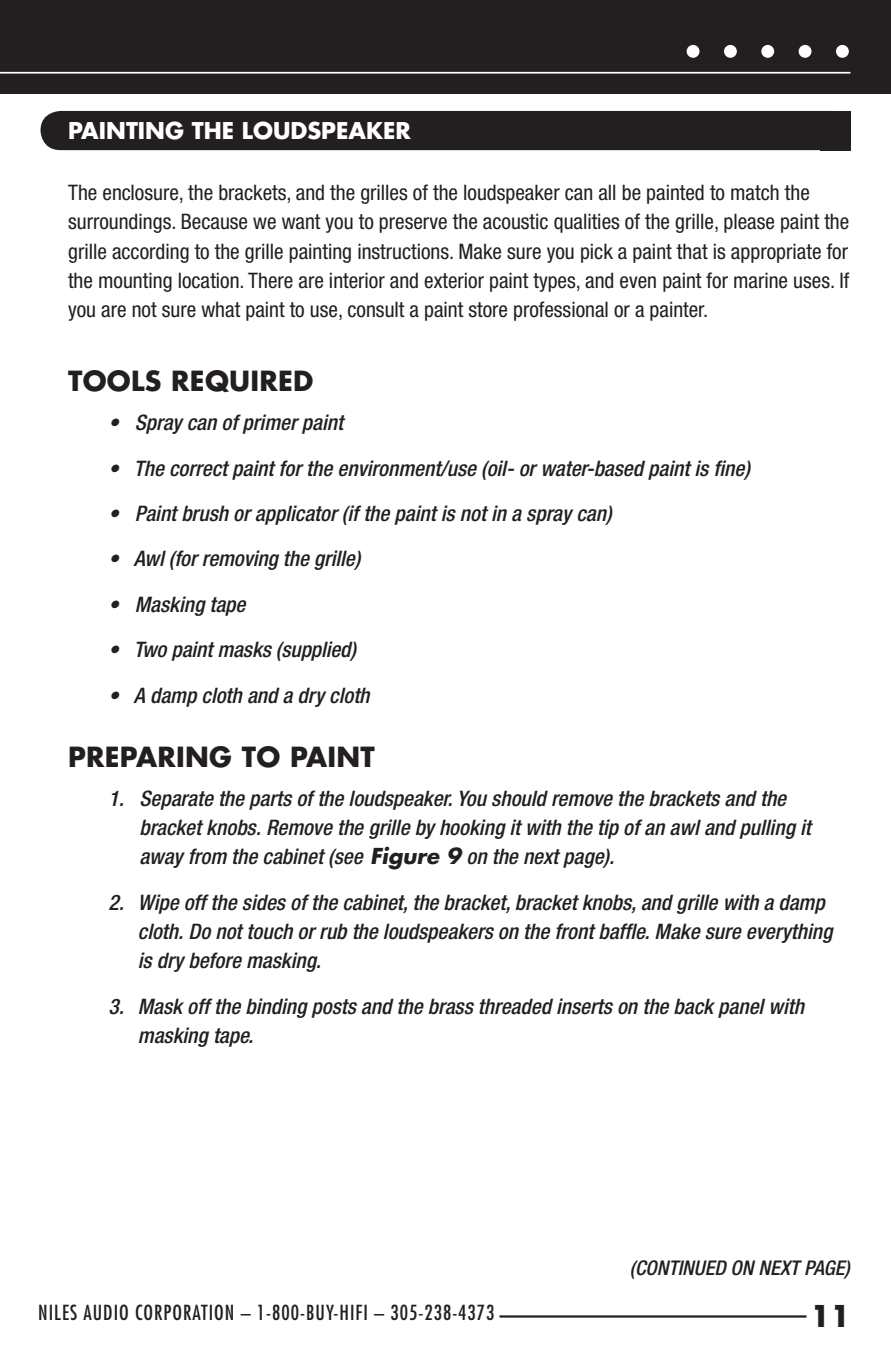
<style>
.page{position:relative;width:891px;height:1357px;background:#fff}
.page>*{position:absolute;margin:0;border:0;box-sizing:border-box;transform-origin:0 0}
.t1{font:700 29.25px "Futura Std";color:#231f20}
.t2{font:700 27px "Futura Std";letter-spacing:.01em;color:#231f20}
.t3{font:700 22.5px "Futura Std";color:#fff}
.t4{font:italic 500 condensed 21.38px/29.2px "Helvetica Neue LT Std";color:#231f20}
.t5{font:condensed 21.38px/29.2px "Helvetica Neue LT Std";color:#231f20}
.t6{font:condensed 20.25px "Futura Std";letter-spacing:.05em;color:#231f20}
.t7{font:italic 500 condensed 20.25px "Helvetica Neue LT Std";color:#231f20}
.s1{font-family:"Futura Std";font-weight:700;font-stretch:normal}
</style>
<div class="page">
<div style="left:0;top:0;width:891px;height:94px;background:#231f20"></div>
<hr style="left:500px;top:1315px;width:307px;height:2px;background:#231f20">
<div style="left:687px;top:45px;width:13px;height:13px;background:#fff;border-radius:50%"></div>
<div style="left:724px;top:45px;width:13px;height:13px;background:#fff;border-radius:50%"></div>
<div style="left:761px;top:45px;width:13px;height:13px;background:#fff;border-radius:50%"></div>
<div style="left:799px;top:45px;width:13px;height:13px;background:#fff;border-radius:50%"></div>
<div style="left:836px;top:45px;width:13px;height:13px;background:#fff;border-radius:50%"></div>
<hr style="left:0;top:72px;width:850px;height:2px;background:#fff">
<div style="left:40px;top:111px;width:810px;height:39px;background:#231f20;border-radius:20px"></div>
<div style="left:820px;top:111px;width:30px;height:39px;background:#231f20"></div>
<p class="t3" style="left:68px;top:116px;width:29px">PAINTING</p>
<p class="t3" style="left:192px;top:116px;width:132px">THE LOU DSPEA</p>
<p class="t3" style="left:366px;top:116px;width:32px">KER</p>
<p class="t5" style="left:68px;top:178px;width:783px">The enclosure, the brackets, and the grilles of the loudspeaker can all be painted to match the surroundings. Because we want you to preserve the acoustic qualities of the grille, please paint the grille according to the grille painting instructions. Make sure you pick a paint that is appropriate for the mounting location. There are interior and exterior paint types, and even paint for marine uses. If you are not sure what paint to use, consult a paint store professional or a painter.</p>
<p class="t2" style="left:68px;top:363px;width:35px">TOOLS</p>
<p class="t2" style="left:171px;top:363px;width:75px">REQUIRE</p>
<p class="t2" style="left:293px;top:363px;width:22px">D</p>
<p class="t4" style="left:109px;top:408px;width:236px">• Spray can of primer paint</p>
<p class="t4" style="left:109px;top:454px;width:643px">• The correct paint for the environment/use (oil- or water-based paint is fine)</p>
<p class="t4" style="left:109px;top:499px;width:505px">• Paint brush or applicator (if the paint is not in a spray can)</p>
<p class="t4" style="left:109px;top:544px;width:253px">• A wl (for removing the grille)</p>
<p class="t4" style="left:109px;top:590px;width:138px">• Masking tape</p>
<p class="t4" style="left:109px;top:635px;width:249px">• Two paint masks (supplied)</p>
<p class="t4" style="left:109px;top:681px;width:263px">• A damp cloth and a dry cloth</p>
<p class="t2" style="left:68px;top:739px;width:38px">PREPARING</p>
<p class="t2" style="left:242px;top:739px;width:83px">TO PAINT</p>
<p class="t4" style="left:139px;top:784px;width:673px;text-indent:-31px">1. Separate the parts of the loudspeaker. You should remove the brackets and the bracket knobs. Remove the grille by hooking it with the tip of an awl and pulling it away from the cabinet (see <span class="s1">Figure 9</span> on the next page).</p>
<p class="t4" style="left:138px;top:888px;width:697px;text-indent:-29px">2. Wipe off the sides of the cabinet, the bracket, bracket knobs, and grille with a damp cloth. Do not touch or rub the loudspeakers on the front baffle. Make sure everything is dry before masking.</p>
<p class="t4" style="left:138px;top:992px;width:668px;text-indent:-29px">3. Mask off the binding posts and the brass threaded inserts on the back panel with masking tape.</p>
<p class="t7" style="left:630px;top:1255px;width:222px">(continued on nextpage)</p>
<p class="t6" style="left:38px;top:1300px;width:56px">NILES AUDIO</p>
<p class="t6" style="left:135px;top:1300px;width:48px">CORPORATION</p>
<p class="t6" style="left:241px;top:1300px;width:255px">– 1-800-BUY-HI FI – 305-238-4373</p>
<h1 class="t1" style="left:810px;top:1296px;width:42px">11</h1>
</div>
